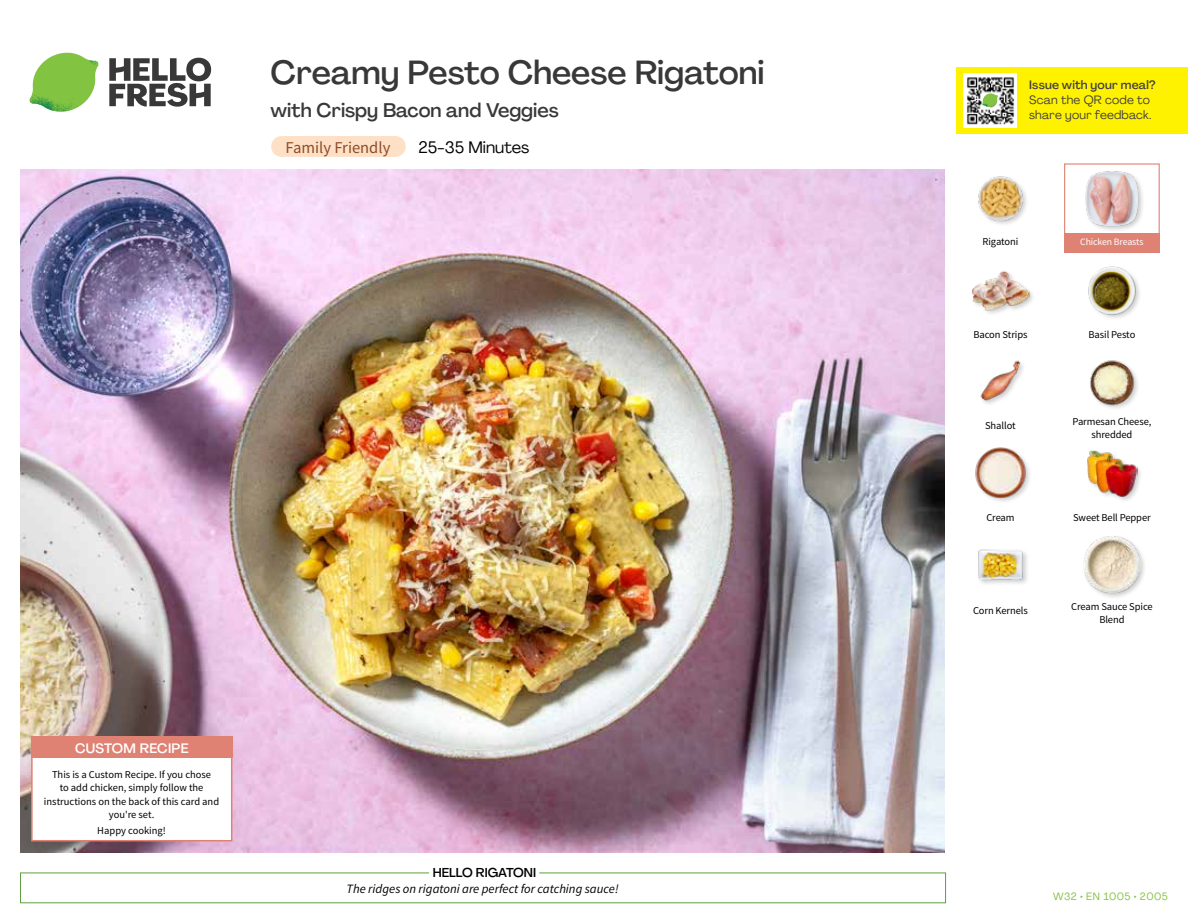
<style>
.page{position:relative;width:1188px;height:918px;background:#fff}
.page>*{position:absolute;margin:0;border:0;box-sizing:border-box;transform-origin:0 0}
.t1{font:500 33px "Agrandir";letter-spacing:-.005em;color:#383839}
.t2{font:500 19.5px "Agrandir";color:#383839}
.t3{font:16.5px "Source Sans Pro";color:#8e4b25}
.t4{font:16.5px "Agrandir";color:#000}
.t5{font:500 13.5px "Agrandir";letter-spacing:.02em;color:#fff}
.t6{font:italic 12.75px "Source Sans Pro";color:#000}
.t7{font:500 12.75px "Agrandir";color:#000}
.t8{font:12px/15px "Agrandir";letter-spacing:.02em;color:#414042}
.t9{font:500 12px "Agrandir";letter-spacing:.02em;color:#414042}
.t10{font:10.5px/13.5px "Source Sans Pro";letter-spacing:-.01em;color:#000;text-align:center}
.t11{font:10.5px "Agrandir";letter-spacing:.05em;color:#82c341}
.t12{font:9.75px "Source Sans Pro";letter-spacing:-.01em;color:#fff}
</style>
<div class="page">
<svg style="left:109px;top:57px;width:102px;height:50px"></svg>
<svg style="left:34px;top:53px;width:62px;height:40px"></svg>
<img style="left:67px;top:53px;width:32px;height:26px">
<img style="left:33px;top:75px;width:59px;height:11px">
<img style="left:29px;top:79px;width:61px;height:33px">
<img style="left:65px;top:86px;width:27px;height:25px">
<div style="left:20px;top:873px;width:926px;height:30px;border:1px solid #609f43"></div>
<div style="left:429px;top:865px;width:110px;height:15px;background:#fff"></div>
<img style="left:21px;top:170px;width:924px;height:682px">
<div style="left:1082px;top:535px;width:65px;height:65px;background:#000;opacity:.2"></div>
<img style="left:1083px;top:536px;width:58px;height:57px">
<div style="left:977px;top:549px;width:53px;height:37px;background:#f8f8f8"></div>
<img style="left:978px;top:549px;width:48px;height:34px">
<div style="left:1086px;top:450px;width:57px;height:53px;background:#000;opacity:.2"></div>
<img style="left:1087px;top:450px;width:50px;height:48px">
<img style="left:975px;top:447px;width:54px;height:54px">
<img style="left:1090px;top:360px;width:48px;height:48px">
<img style="left:980px;top:360px;width:43px;height:44px">
<img style="left:1088px;top:266px;width:52px;height:52px">
<div style="left:971px;top:270px;width:64px;height:46px;background:#000;opacity:.2"></div>
<img style="left:972px;top:270px;width:57px;height:46px">
<div style="left:1084px;top:170px;width:61px;height:63px;background:#000;opacity:.2"></div>
<img style="left:1084px;top:170px;width:57px;height:57px">
<img style="left:978px;top:176px;width:49px;height:48px">
<div style="left:271px;top:136px;width:135px;height:21px;background:#fee0c6;border-radius:10px"></div>
<div style="left:1064px;top:163px;width:96px;height:73px;border:1px solid #df8273"></div>
<div style="left:1064px;top:234px;width:96px;height:19px;background:#df8273"></div>
<div style="left:31px;top:737px;width:201px;height:104px;background:#fff;border:2px solid #df8273"></div>
<div style="left:31px;top:737px;width:202px;height:21px;background:#df8273"></div>
<div style="left:956px;top:67px;width:232px;height:67px;background:#fff200"></div>
<img style="left:964px;top:74px;width:52px;height:54px">
<svg style="left:982px;top:93px;width:16px;height:14px"></svg>
<h1 class="t1" style="left:271px;top:52px;width:496px">Creamy Pesto Cheese Rigatoni</h1>
<h2 class="t2" style="left:271px;top:98px;width:290px">with Crispy Bacon and Veggies</h2>
<h3 class="t4" style="left:418px;top:137px;width:113px">25-35 Minutes</h3>
<h3 class="t3" style="left:285px;top:137px;width:106px">Family Friendly</h3>
<p class="t5" style="left:75px;top:739px;width:115px">CUSTOM RECIPE</p>
<p class="t10" style="left:44px;top:768px;width:177px">This is a Custom Recipe. If you chose<br>to add chicken, simply follow the instructions on the back of this card and you're set.</p>
<p class="t10" style="left:97px;top:824px;width:70px">Happy cooking!</p>
<p class="t7" style="left:433px;top:864px;width:105px">HELLO RIGATONI</p>
<p class="t6" style="left:347px;top:881px;width:274px">The ridges on rigatoni are perfect for catching sauce!</p>
<p class="t9" style="left:1029px;top:77px;width:128px">Issue with your meal?</p>
<p class="t8" style="left:1029px;top:92px;width:124px">Scan the QR code to share your feedback.</p>
<p class="t10" style="left:983px;top:235px;width:37px">Rigatoni</p>
<p class="t12" style="left:1080px;top:236px;width:65px">Chicken Breasts</p>
<p class="t10" style="left:973px;top:328px;width:56px">Bacon Strips</p>
<p class="t10" style="left:1089px;top:328px;width:48px">Basil Pesto</p>
<p class="t10" style="left:985px;top:419px;width:32px">Shallot</p>
<p class="t10" style="left:1073px;top:415px;width:80px">Parmesan Cheese, shredded</p>
<p class="t10" style="left:986px;top:511px;width:30px">Cream</p>
<p class="t10" style="left:1073px;top:511px;width:79px">Sweet Bell Pepper</p>
<p class="t10" style="left:973px;top:604px;width:56px">Corn Kernels</p>
<p class="t10" style="left:1071px;top:600px;width:83px">Cream Sauce Spice<br>Blend</p>
<p class="t11" style="left:1053px;top:890px;width:116px">W32 • EN 1005 • 2005</p>
</div>
